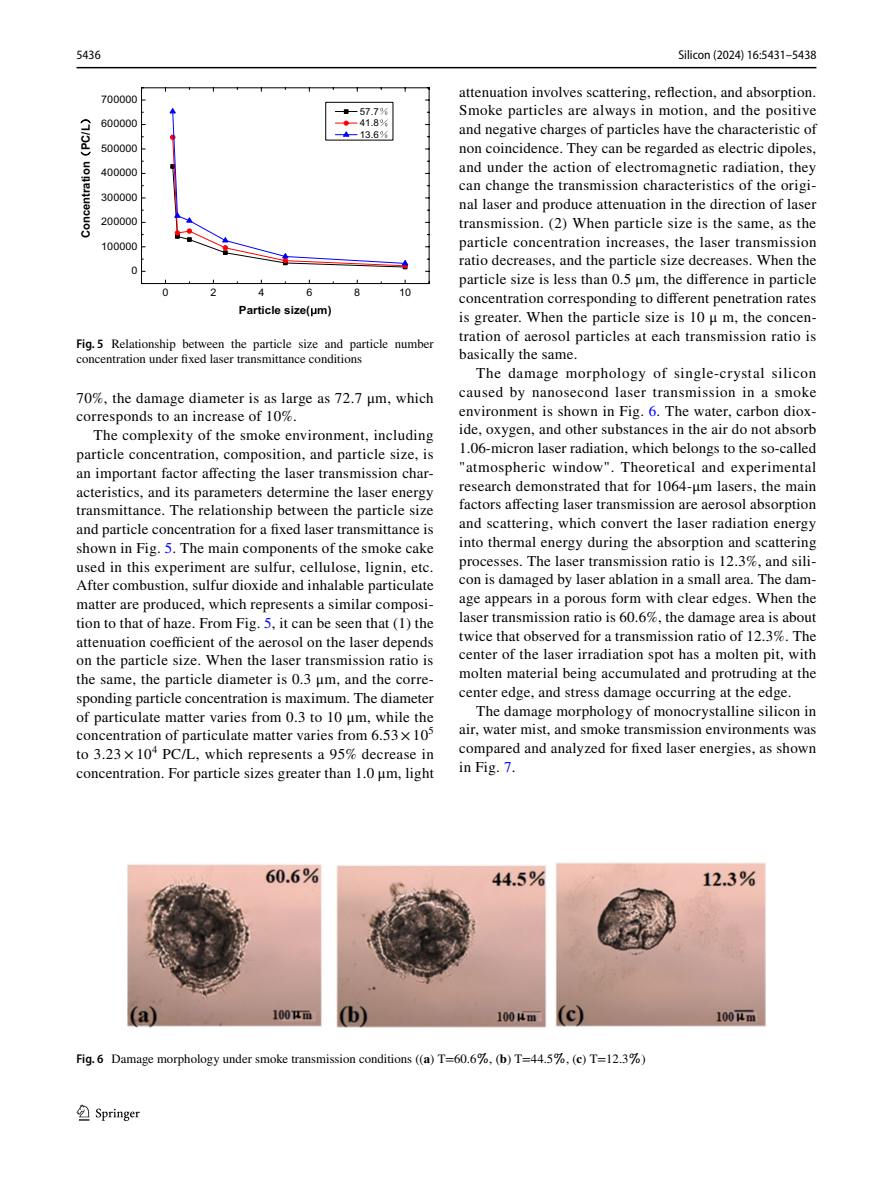
<style>
.page{position:relative;width:893px;height:1187px;background:#fff}
.page>*{position:absolute;margin:0;border:0;box-sizing:border-box;transform-origin:0 0}
.t1{font:15px/18.8px "STIX";letter-spacing:.02em;color:#000;text-align:justify}
.t2{font:12.75px/15px "STIX";color:#000}
.t3{font:semi-condensed 12.75px "Myriad Pro";color:#000}
.t4{font:700 11.7px "Arial";color:#000;scale:.96 1}
.t5{font:700 11.25px "Arial";color:#000}
.t6{font:10.5px "Arial MT2";letter-spacing:.005em;color:#000}
.t7{font:9.45px/11.6px "Arial MT2";color:#000;text-align:justify}
.s1{font-family:"Myriad Pro";font-weight:600;font-stretch:semi-condensed}
.s2{color:#00f}
.s3{font-weight:700}
.s4{font-family:"Code 2000"}
</style>
<div class="page">
<hr style="left:77px;top:67px;width:739px;height:1px;background:#000">
<svg style="left:77px;top:1104px;width:12px;height:16px"></svg>
<svg style="left:96px;top:1108px;width:44px;height:12px"></svg>
<hr style="left:142px;top:283px;width:287px;height:1px;background:#000">
<hr style="left:141px;top:88px;width:1px;height:195px;background:#000">
<hr style="left:142px;top:87px;width:287px;height:1px;background:#000">
<hr style="left:429px;top:88px;width:1px;height:195px;background:#000">
<svg style="left:81px;top:151px;width:10px;height:5px"></svg>
<svg style="left:81px;top:119px;width:10px;height:4px"></svg>
<svg style="left:311px;top:308px;width:5px;height:8px"></svg>
<svg style="left:169px;top:102px;width:240px;height:167px"></svg>
<img style="left:128px;top:862px;width:637px;height:165px">
<p class="t3" style="left:77px;top:48px;width:26px">5436</p>
<p class="t3" style="left:678px;top:48px;width:139px">Silicon (2024) 16:5431–5438</p>
<p class="t4" style="left:77px;top:238px;width:120px;rotate:-90deg">Concentration PC/L</p>
<p class="t6" style="left:101px;top:93px;width:38px">700000</p>
<p class="t6" style="left:101px;top:118px;width:38px">600000</p>
<p class="t6" style="left:101px;top:142px;width:38px">500000</p>
<p class="t6" style="left:101px;top:167px;width:38px">400000</p>
<p class="t6" style="left:101px;top:191px;width:38px">300000</p>
<p class="t6" style="left:101px;top:215px;width:38px">200000</p>
<p class="t6" style="left:101px;top:240px;width:38px">100000</p>
<p class="t6" style="left:131px;top:264px;width:7px">0</p>
<p class="t7" style="left:360px;top:106px;width:21px">57.7<br>41.8<br>13.6</p>
<p class="t6" style="left:162px;top:286px;width:7px">0</p>
<p class="t6" style="left:210px;top:286px;width:7px">2</p>
<p class="t6" style="left:258px;top:286px;width:7px">4</p>
<p class="t6" style="left:306px;top:286px;width:7px">6</p>
<p class="t6" style="left:354px;top:286px;width:7px">8</p>
<p class="t6" style="left:399px;top:286px;width:14px">10</p>
<p class="t5" style="left:239px;top:302px;width:94px">Particle size( m)</p>
<p class="t2" style="left:77px;top:337px;width:359px"><span class="s1">Fig. 5</span> Relationship between the particle size and particle number concentration under fixed laser transmittance conditions</p>
<p class="t1" style="left:77px;top:389px;width:359px">70%, the damage diameter is as large as 72.7 μm, which corresponds to an increase of 10%.</p>
<p class="t1" style="left:77px;top:427px;width:359px;text-indent:17px">The complexity of the smoke environment, including particle concentration, composition, and particle size, is an important factor affecting the laser transmission char&shy;acteristics, and its parameters determine the laser energy transmittance. The relationship between the particle size and particle concentration for a fixed laser transmittance is shown in Fig. <span class="s2">5</span>. The main components of the smoke cake used in this experiment are sulfur, cellulose, lignin, etc.<br>After combustion, sulfur dioxide and inhalable particulate matter are produced, which represents a similar composi&shy;tion to that of haze. From Fig. <span class="s2">5</span>, it can be seen that (1) the attenuation coefficient of the aerosol on the laser depends on the particle size. When the laser transmission ratio is the same, the particle diameter is 0.3 μm, and the corre&shy;sponding particle concentration is maximum. The diameter of particulate matter varies from 0.3 to 10 μm, while the concentration of particulate matter varies from 6.53× -10<sup>5 </sup>to 3.23 × -10<sup>4</sup> PC/L, which represents a 95% decrease in concentration. For particle sizes greater than 1.0 μm, light</p>
<p class="t1" style="left:459px;top:83px;width:359px">attenuation involves scattering, reflection, and absorption.<br>Smoke particles are always in motion, and the positive and negative charges of particles have the characteristic of non coincidence. They can be regarded as electric dipoles, and under the action of electromagnetic radiation, they can change the transmission characteristics of the origi&shy;nal laser and produce attenuation in the direction of laser transmission. (2) When particle size is the same, as the particle concentration increases, the laser transmission ratio decreases, and the particle size decreases. When the particle size is less than 0.5 μm, the difference in particle concentration corresponding to different penetration rates is greater. When the particle size is 10 μ m, the concen&shy;tration of aerosol particles at each transmission ratio is basically the same.</p>
<p class="t1" style="left:459px;top:364px;width:359px;text-indent:17px">The damage morphology of single-crystal silicon caused by nanosecond laser transmission in a smoke environment is shown in Fig. <span class="s2">6</span>. The water, carbon diox&shy;ide, oxygen, and other substances in the air do not absorb 1.06-micron laser radiation, which belongs to the so-called "atmospheric window". Theoretical and experimental research demonstrated that for 1064-μm lasers, the main factors affecting laser transmission are aerosol absorption and scattering, which convert the laser radiation energy into thermal energy during the absorption and scattering processes. The laser transmission ratio is 12.3%, and sili&shy;con is damaged by laser ablation in a small area. The dam&shy;age appears in a porous form with clear edges. When the laser transmission ratio is 60.6%, the damage area is about twice that observed for a transmission ratio of 12.3%. The center of the laser irradiation spot has a molten pit, with molten material being accumulated and protruding at the center edge, and stress damage occurring at the edge.</p>
<p class="t1" style="left:459px;top:702px;width:359px;text-indent:17px">The damage morphology of monocrystalline silicon in air, water mist, and smoke transmission environments was compared and analyzed for fixed laser energies, as shown in Fig. <span class="s2">7</span>.</p>
<p class="t2" style="left:77px;top:1052px;width:570px"><span class="s1">Fig. 6</span> Damage morphology under smoke transmission conditions ((<span class="s3">a</span>) T=60.6<span class="s4">％</span>, (<span class="s3">b</span>) T=44.5<span class="s4">％</span>, (<span class="s3">c</span>) T=12.3<span class="s4">％</span>)</p>
</div>
